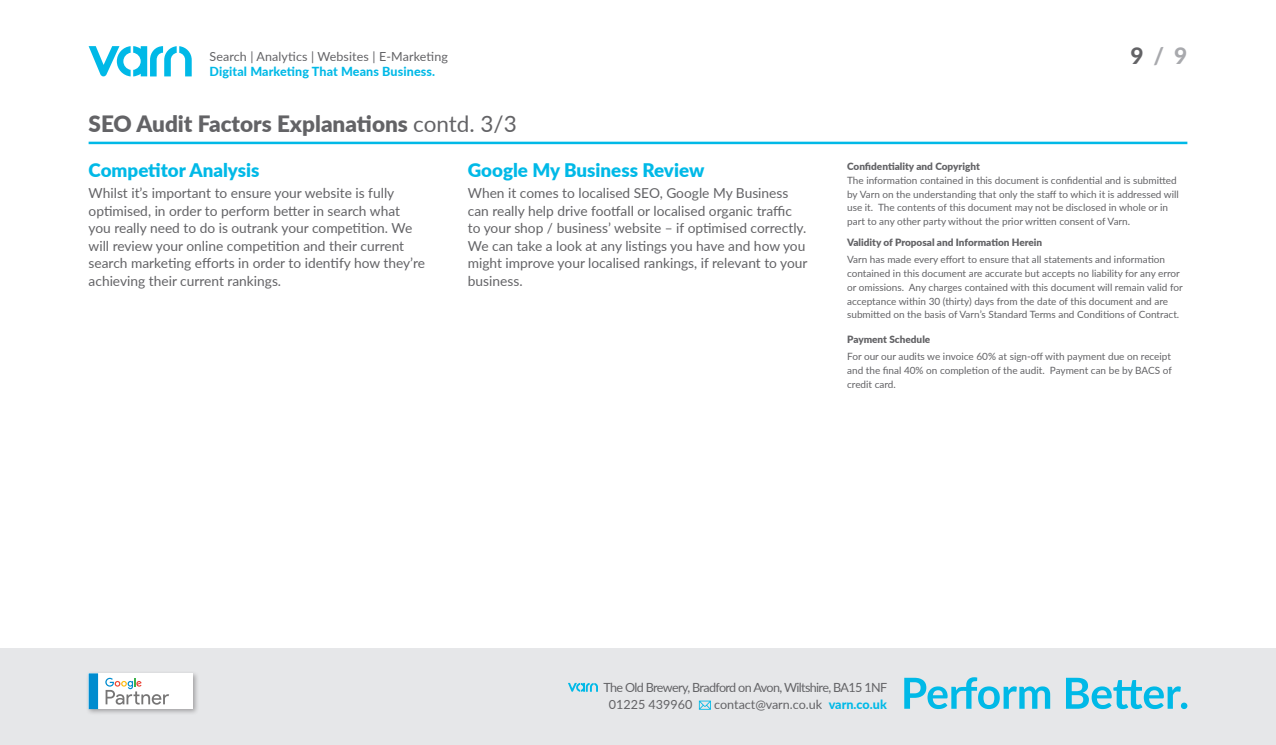
<style>
.page{position:relative;width:1276px;height:745px;background:#fff}
.page>*{position:absolute;margin:0;border:0;box-sizing:border-box;transform-origin:0 0}
.t1{font:800 22.62px "Lato";color:#a8a9ad}
.t2{font:900 22.5px "Lato";color:#636366}
.t3{font:900 18.75px "Lato";color:#00b9e7}
.t4{font:13.75px/17.5px "Lato";color:#636366}
.t5{font:12.62px/17.2px "Lato";letter-spacing:-.05em;color:#636366}
.t6{font:12.62px "Lato";color:#636366}
.t7{font:12.5px "Lato";letter-spacing:.01em;color:#636366}
.t8{font:800 12.5px "Lato";letter-spacing:.01em;color:#00b9e7}
.t9{font:10px/13.8px "Lato";color:#636366}
.t10{font:900 10px "Lato";color:#636366}
.s1{font-weight:400}
.s2{color:#636366}
.s3{font-weight:800;color:#00b9e7}
</style>
<div class="page">
<div style="left:0;top:648px;width:1276px;height:96px;background:#e6e7e9"></div>
<svg style="left:568px;top:682px;width:30px;height:9px"></svg>
<svg style="left:699px;top:700px;width:12px;height:9px"></svg>
<svg style="left:1066px;top:677px;width:121px;height:31px"></svg>
<svg style="left:904px;top:677px;width:146px;height:31px"></svg>
<div style="left:86px;top:670px;width:113px;height:45px;background:#231f20;opacity:.35"></div>
<div style="left:89px;top:673px;width:104px;height:35px;background:#fff"></div>
<div style="left:89px;top:673px;width:9px;height:35px;background:#008ccf"></div>
<svg style="left:105px;top:677px;width:64px;height:27px"></svg>
<svg style="left:89px;top:46px;width:103px;height:30px"></svg>
<hr style="left:89px;top:141px;width:1098px;height:3px;background:#00b9e7">
<p class="t7" style="left:209px;top:48px;width:240px">Search | Analytics | Websites | E-Marketing</p>
<p class="t8" style="left:209px;top:63px;width:227px">Digital Marketing That Means Business.</p>
<h2 class="t2" style="left:89px;top:106px;width:430px">SEO Audit Factors Explanations <span class="s1">contd. 3/3</span></h2>
<h3 class="t3" style="left:89px;top:156px;width:172px">Competitor Analysis</h3>
<p class="t4" style="left:89px;top:184px;width:338px">Whilst it’s important to ensure your website is fully optimised, in order to perform better in search what you really need to do is outrank your competition. We will review your online competition and their current search marketing efforts in order to identify how they’re achieving their current rankings.</p>
<h3 class="t3" style="left:468px;top:156px;width:238px">Google My Business Review</h3>
<p class="t4" style="left:468px;top:184px;width:341px">When it comes to localised SEO, Google My Business can really help drive footfall or localised organic traffic to your shop / business’ website – if optimised correctly.<br>We can take a look at any listings you have and how you might improve your localised rankings, if relevant to your business.</p>
<h1 class="t1" style="left:1130px;top:39px;width:58px"><span class="s2">9</span> / 9</h1>
<p class="t10" style="left:847px;top:159px;width:134px">Confidentiality and Copyright</p>
<p class="t9" style="left:847px;top:173px;width:333px">The information contained in this document is confidential and is submitted by Varn on the understanding that only the staff to which it is addressed will use it. The contents of this document may not be disclosed in whole or in part to any other party without the prior written consent of Varn.</p>
<p class="t10" style="left:847px;top:235px;width:197px">Validity of Proposal and Information Herein</p>
<p class="t9" style="left:847px;top:252px;width:337px">Varn has made every effort to ensure that all statements and information contained in this document are accurate but accepts no liability for any error or omissions. Any charges contained with this document will remain valid for acceptance within 30 (thirty) days from the date of this document and are submitted on the basis of Varn’s Standard Terms and Conditions of Contract.</p>
<p class="t10" style="left:847px;top:331px;width:85px">Payment Schedule</p>
<p class="t9" style="left:847px;top:349px;width:326px;text-align:justify">For our our audits we invoice 60% at sign-off with payment due on receipt and the final 40% on completion of the audit. Payment can be by BACS of credit card.</p>
<p class="t5" style="left:609px;top:677px;width:280px;text-indent:-5px">The Old Brewery, Bradford on Avon, Wiltshire, BA15 1NF<br>01225 439960</p>
<p class="t6" style="left:714px;top:695px;width:174px">contact@varn.co.uk <span class="s3">varn.co.uk</span></p>
</div>
